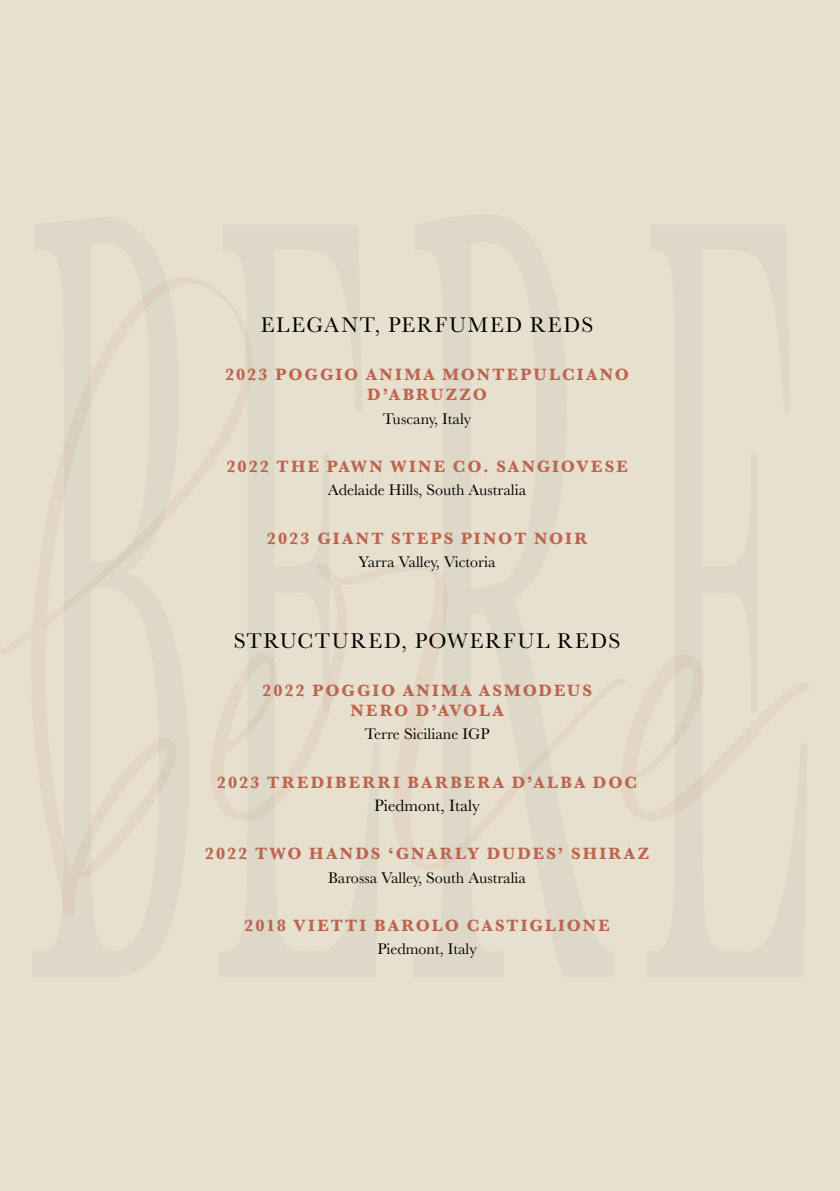
<style>
.page{position:relative;width:840px;height:1191px;background:#fff}
.page>*{position:absolute;margin:0;border:0;box-sizing:border-box;transform-origin:0 0}
.t1{font:22px "Baskerville";letter-spacing:.075em;color:#000}
.t2{font:700 17px/20px "Baskerville";letter-spacing:.125em;color:#bb644f;text-align:center}
.t3{font:17px "Baskerville";color:#000}
.t4{font:16px "Baskerville";color:#000}
</style>
<div class="page">
<div style="left:0;top:0;width:839px;height:1191px;background:#e8e0cf"></div>
<svg style="left:62px;top:281px;width:641px;height:634px"></svg>
<p class="t1" style="left:261px;top:311px;width:334px">ELEGANT, PERFUMED REDS</p>
<p class="t2" style="left:225px;top:365px;width:405px">2023 POGGIO ANIMA MONTEPULCIANO<br>D’ABRUZZO</p>
<p class="t4" style="left:383px;top:408px;width:90px">Tuscany, Italy</p>
<p class="t2" style="left:226px;top:457px;width:402px">2022 THE PAWN WINE CO. SANGIOVESE</p>
<p class="t4" style="left:328px;top:480px;width:200px">Adelaide Hills, South Australia</p>
<p class="t2" style="left:267px;top:528px;width:321px">2023 GIANT STEPS PINOT NOIR</p>
<p class="t4" style="left:358px;top:551px;width:138px">Yarra Valley, Victoria</p>
<p class="t1" style="left:233px;top:626px;width:388px">STRUCTURED, POWERFUL REDS</p>
<p class="t2" style="left:262px;top:680px;width:331px">2022 POGGIO ANIMA ASMODEUS<br>NERO D’AVOLA</p>
<p class="t4" style="left:364px;top:724px;width:126px">Terre Siciliane IGP</p>
<p class="t2" style="left:217px;top:772px;width:422px">2023 TREDIBERRI BARBERA D’ALBA DOC</p>
<p class="t3" style="left:374px;top:794px;width:107px">Piedmont, Italy</p>
<p class="t2" style="left:205px;top:844px;width:445px">2022 TWO HANDS ‘GNARLY DUDES’ SHIRAZ</p>
<p class="t4" style="left:328px;top:867px;width:199px">Barossa Valley, South Australia</p>
<p class="t2" style="left:244px;top:915px;width:367px">2018 VIETTI BAROLO CASTIGLIONE</p>
<p class="t4" style="left:377px;top:938px;width:101px">Piedmont, Italy</p>
</div>
